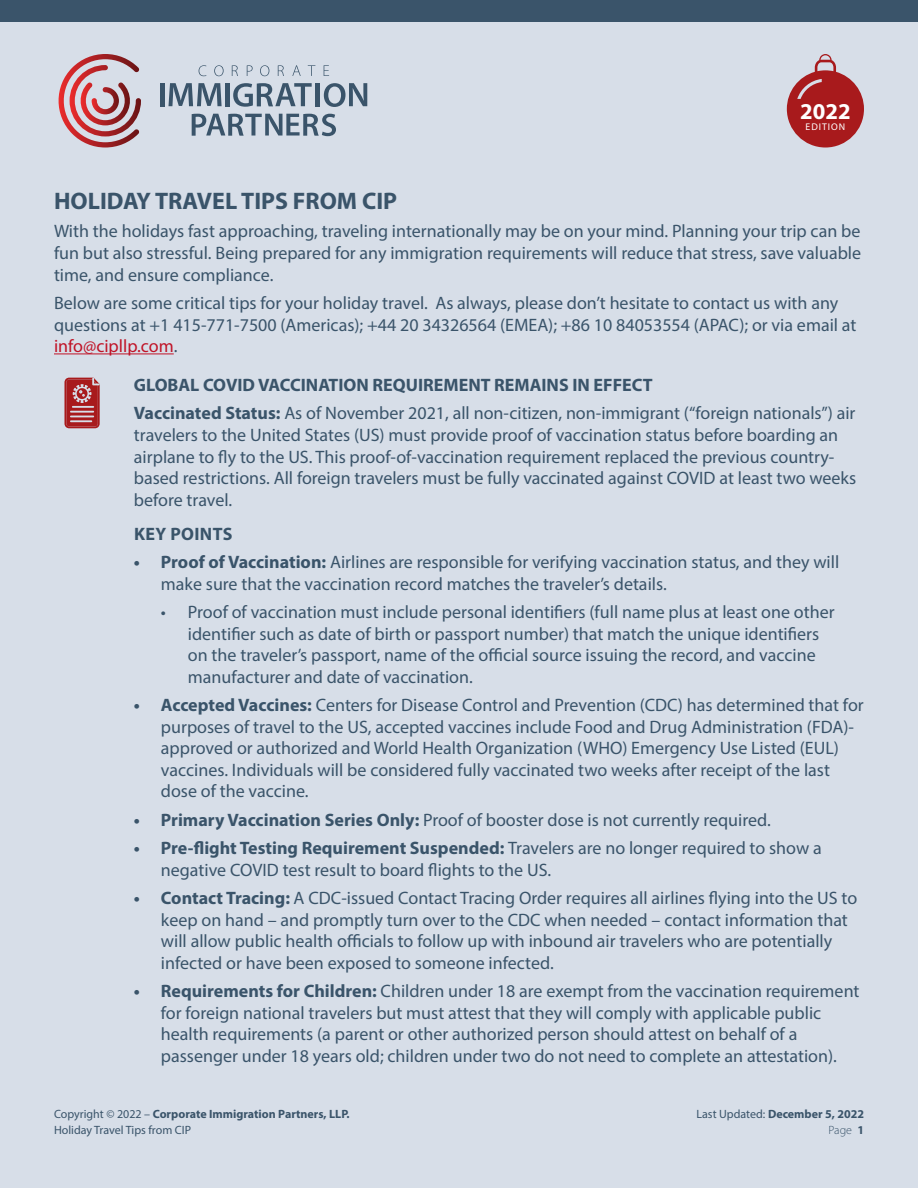
<style>
.page{position:relative;width:918px;height:1188px;background:#d7dee8}
.page>*{position:absolute;margin:0;border:0;box-sizing:border-box;transform-origin:0 0}
.t1{font:700 24px "Myriad Pro";color:#3a546a}
.t2{font:700 22.8px "Myriad Pro";color:#fff}
.t3{font:18px/21.6px "Myriad Pro";color:#3a546a}
.t4{font:700 18px "Myriad Pro";letter-spacing:.02em;color:#3a546a}
.t5{font:12px/16.5px "Myriad Pro";color:#3a546a}
.t6{font:700 12px/16.5px "Myriad Pro";color:#3a546a;text-align:right}
.t7{font:9.75px "Myriad Pro";letter-spacing:.1em;color:#fff}
.s1{color:#c01327}
.s2{font-weight:700}
.s3{font-weight:400}
.s4{font-weight:300}
</style>
<div class="page">
<div style="left:0;top:0;width:918px;height:22px;background:#3a546a"></div>
<hr style="left:54px;top:353px;width:120px;height:1px;background:#c01327">
<svg style="left:58px;top:54px;width:83px;height:94px"></svg>
<div style="left:160px;top:83px;width:5px;height:23px;background:#3a546a"></div>
<svg style="left:168px;top:83px;width:54px;height:23px"></svg>
<div style="left:225px;top:83px;width:5px;height:23px;background:#3a546a"></div>
<svg style="left:233px;top:83px;width:79px;height:24px"></svg>
<hr style="left:316px;top:83px;width:4px;height:23px;background:#3a546a">
<svg style="left:324px;top:83px;width:43px;height:24px"></svg>
<svg style="left:192px;top:114px;width:144px;height:22px"></svg>
<svg style="left:199px;top:65px;width:7px;height:11px"></svg>
<svg style="left:214px;top:65px;width:10px;height:11px"></svg>
<svg style="left:232px;top:65px;width:6px;height:11px"></svg>
<svg style="left:247px;top:65px;width:6px;height:11px"></svg>
<svg style="left:260px;top:65px;width:9px;height:11px"></svg>
<svg style="left:278px;top:65px;width:6px;height:11px"></svg>
<svg style="left:292px;top:65px;width:9px;height:11px"></svg>
<svg style="left:308px;top:65px;width:7px;height:11px"></svg>
<svg style="left:324px;top:65px;width:5px;height:11px"></svg>
<svg style="left:787px;top:54px;width:77px;height:94px"></svg>
<svg style="left:64px;top:378px;width:36px;height:50px;background:#b3494d"></svg>
<p class="t2" style="left:800px;top:96px;width:52px">2022</p>
<p class="t7" style="left:806px;top:121px;width:41px">EDITION</p>
<h1 class="t1" style="left:54px;top:185px;width:345px">HOLIDAY TRAVEL TIPS FROM CIP</h1>
<p class="t3" style="left:54px;top:220px;width:809px;text-align:justify">With the holidays fast approaching, traveling internationally may be on your mind. Planning your trip can be fun but also stressful. Being prepared for any immigration requirements will reduce that stress, save valuable time, and ensure compliance.</p>
<p class="t3" style="left:54px;top:292px;width:804px">Below are some critical tips for your holiday travel. As always, please don’t hesitate to contact us with any questions at +1 415-771-7500 (Americas); +44 20 34326564 (EMEA); +86 10 84053554 (APAC); or via email at <span class="s1">info@cipllp.com</span>.</p>
<p class="t3" style="left:134px;top:371px;width:723px;line-height:28.3px"><span class="s2">GLOBAL COVID VACCINATION REQUIREMENT REMAINS IN EFFECT<br>Vaccinated Status:</span> As of November 2021, all non-citizen, non-immigrant (“foreign nationals”) air</p>
<p class="t3" style="left:134px;top:424px;width:724px">travelers to the United States (US) must provide proof of vaccination status before boarding an airplane to fly to the US. This proof-of-vaccination requirement replaced the previous country&shy;based restrictions. All foreign travelers must be fully vaccinated against COVID at least two weeks before travel.</p>
<p class="t4" style="left:134px;top:522px;width:100px">KEY POINTS</p>
<p class="t3" style="left:161px;top:551px;width:680px;text-indent:-27px"><span class="s2">• Proof of Vaccination:</span> Airlines are responsible for verifying vaccination status, and they will make sure that the vaccination record matches the traveler’s details.</p>
<p class="t3" style="left:188px;top:601px;width:648px;text-indent:-27px">• Proof of vaccination must include personal identifiers (full name plus at least one other identifier such as date of birth or passport number) that match the unique identifiers on the traveler’s passport, name of the official source issuing the record, and vaccine manufacturer and date of vaccination.</p>
<p class="t3" style="left:161px;top:694px;width:704px;text-indent:-27px"><span class="s2">• Accepted Vaccines:</span> Centers for Disease Control and Prevention (CDC) has determined that for purposes of travel to the US, accepted vaccines include Food and Drug Administration (FDA)- approved or authorized and World Health Organization (WHO) Emergency Use Listed (EUL) vaccines. Individuals will be considered fully vaccinated two weeks after receipt of the last dose of the vaccine.</p>
<p class="t3" style="left:134px;top:809px;width:638px"><span class="s2">• Primary Vaccination Series Only:</span> Proof of booster dose is not currently required.</p>
<p class="t3" style="left:161px;top:837px;width:662px;text-indent:-27px"><span class="s2">• Pre-flight Testing Requirement Suspended:</span> Travelers are no longer required to show a negative COVID test result to board flights to the US.</p>
<p class="t3" style="left:161px;top:887px;width:698px;text-indent:-27px"><span class="s2">• Contact Tracing:</span> A CDC-issued Contact Tracing Order requires all airlines flying into the US to keep on hand – and promptly turn over to the CDC when needed – contact information that will allow public health officials to follow up with inbound air travelers who are potentially infected or have been exposed to someone infected.</p>
<p class="t3" style="left:161px;top:980px;width:700px;text-indent:-27px"><span class="s2">• Requirements for Children:</span> Children under 18 are exempt from the vaccination requirement for foreign national travelers but must attest that they will comply with applicable public health requirements (a parent or other authorized person should attest on behalf of a passenger under 18 years old; children under two do not need to complete an attestation).</p>
<p class="t5" style="left:54px;top:1105px;width:297px">Copyright © 2022 – <span class="s2">Corporate Immigration Partners, LLP.<br></span>Holiday Travel Tips from CIP</p>
<p class="t6" style="left:696px;top:1105px;width:169px"><span class="s3">Last Updated:</span> December 5, 2022<br><span class="s4">Page</span> 1</p>
</div>
